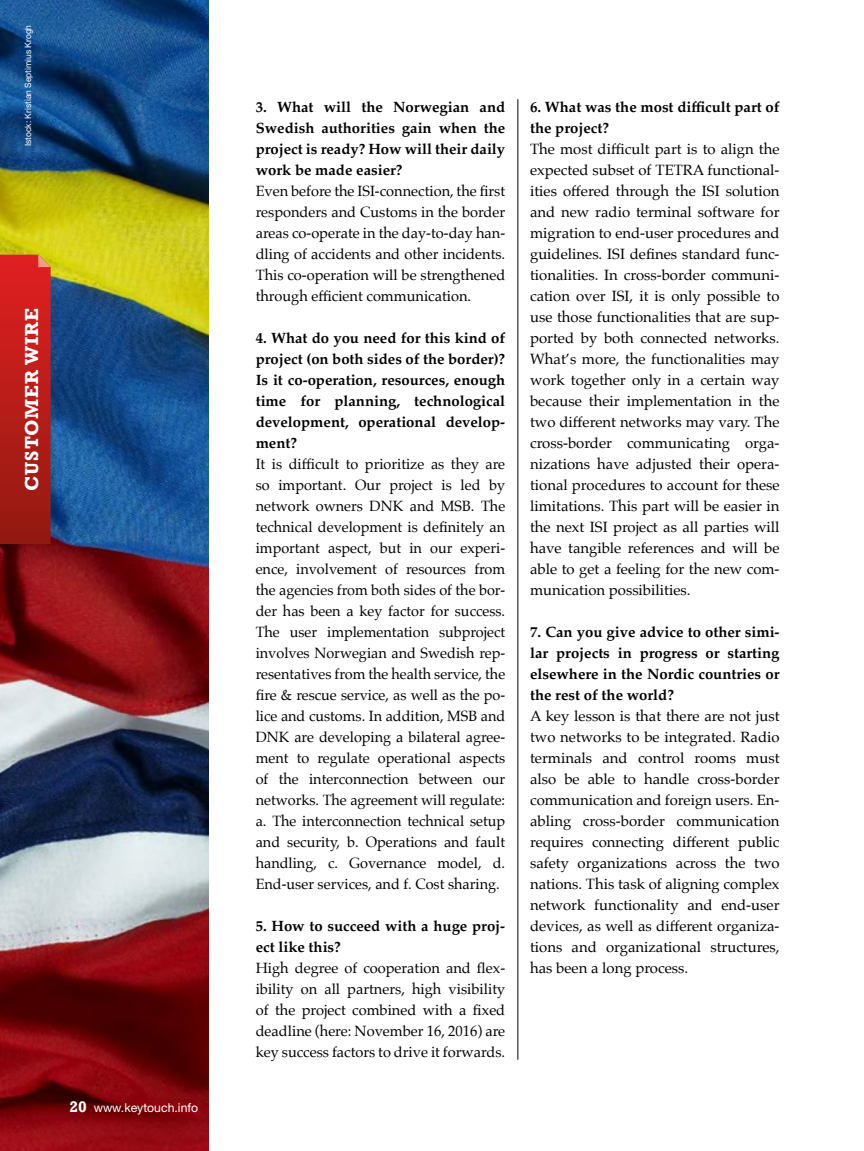
<style>
.page{position:relative;width:864px;height:1151px;background:#fff}
.page>*{position:absolute;margin:0;border:0;box-sizing:border-box;transform-origin:0 0}
.t1{font:700 19.25px "Rockwell";letter-spacing:.05em;color:#fff}
.t2{font:14.88px/21px "Palatino";color:#000;text-align:justify}
.t3{font:700 14.88px/21px "Palatino";color:#000;text-align:justify}
.t4{font:12.25px "Helvetica Neue LT Pro";color:#fff}
.t5{font:8.75px "Helvetica Neue LT Pro";color:#fff}
.s1{font-family:"Rockwell";font-weight:700;font-size:15.75px}
</style>
<div class="page">
<hr style="left:517px;top:99px;width:1px;height:961px;background:#000">
<img style="left:0;top:0;width:208px;height:1151px">
<svg style="left:0;top:255px;width:51px;height:289px;background:#b81e19"></svg>
<p class="t5" style="left:23px;top:146px;width:123px;rotate:-90deg">Istock: Kristian Septimius Krogh</p>
<p class="t1" style="left:20px;top:491px;width:184px;rotate:-90deg">CUSTOMER WIRE</p>
<p class="t4" style="left:69px;top:1100px;width:130px"><span class="s1">20</span> www.keytouch.info</p>
<p class="t3" style="left:255px;top:96px;width:251px">3. What will the Norwegian and Swedish authorities gain when the project is ready? How will their daily work be made easier?</p>
<p class="t2" style="left:255px;top:180px;width:251px">Even before the ISI-connection, the first responders and Customs in the border areas co-operate in the day-to-day han&shy;dling of accidents and other incidents.<br>This co-operation will be strengthened through efficient communication.</p>
<p class="t3" style="left:255px;top:327px;width:251px">4. What do you need for this kind of project (on both sides of the border)?<br>Is it co-operation, resources, enough time for planning, technological development, operational develop&shy;ment?</p>
<p class="t2" style="left:255px;top:453px;width:251px">It is difficult to prioritize as they are so important. Our project is led by network owners DNK and MSB. The technical development is definitely an important aspect, but in our experi&shy;ence, involvement of resources from the agencies from both sides of the bor&shy;der has been a key factor for success.<br>The user implementation subproject involves Norwegian and Swedish rep&shy;resentatives from the health service, the fire &amp; rescue service, as well as the po&shy;lice and customs. In addition, MSB and DNK are developing a bilateral agree&shy;ment to regulate operational aspects of the interconnection between our networks. The agreement will regulate: a. The interconnection technical setup and security, b. Operations and fault handling, c. Governance model, d.<br>End-user services, and f. Cost sharing.</p>
<p class="t3" style="left:255px;top:915px;width:251px">5. How to succeed with a huge proj&shy;ect like this?</p>
<p class="t2" style="left:255px;top:957px;width:251px">High degree of cooperation and flex&shy;ibility on all partners, high visibility of the project combined with a fixed deadline (here: November 16, 2016) are key success factors to drive it forwards.</p>
<p class="t3" style="left:530px;top:96px;width:251px">6. What was the most difficult part of the project?</p>
<p class="t2" style="left:530px;top:138px;width:251px">The most difficult part is to align the expected subset of TETRA functional&shy;ities offered through the ISI solution and new radio terminal software for migration to end-user procedures and guidelines. ISI defines standard func&shy;tionalities. In cross-border communi&shy;cation over ISI, it is only possible to use those functionalities that are sup&shy;ported by both connected networks.<br>What’s more, the functionalities may work together only in a certain way because their implementation in the two different networks may vary. The cross-border communicating orga&shy;nizations have adjusted their opera&shy;tional procedures to account for these limitations. This part will be easier in the next ISI project as all parties will have tangible references and will be able to get a feeling for the new com&shy;munication possibilities.</p>
<p class="t3" style="left:530px;top:621px;width:251px">7. Can you give advice to other simi&shy;lar projects in progress or starting elsewhere in the Nordic countries or the rest of the world?</p>
<p class="t2" style="left:530px;top:705px;width:251px">A key lesson is that there are not just two networks to be integrated. Radio terminals and control rooms must also be able to handle cross-border communication and foreign users. En&shy;abling cross-border communication requires connecting different public safety organizations across the two nations. This task of aligning complex network functionality and end-user devices, as well as different organiza&shy;tions and organizational structures, has been a long process.</p>
</div>
